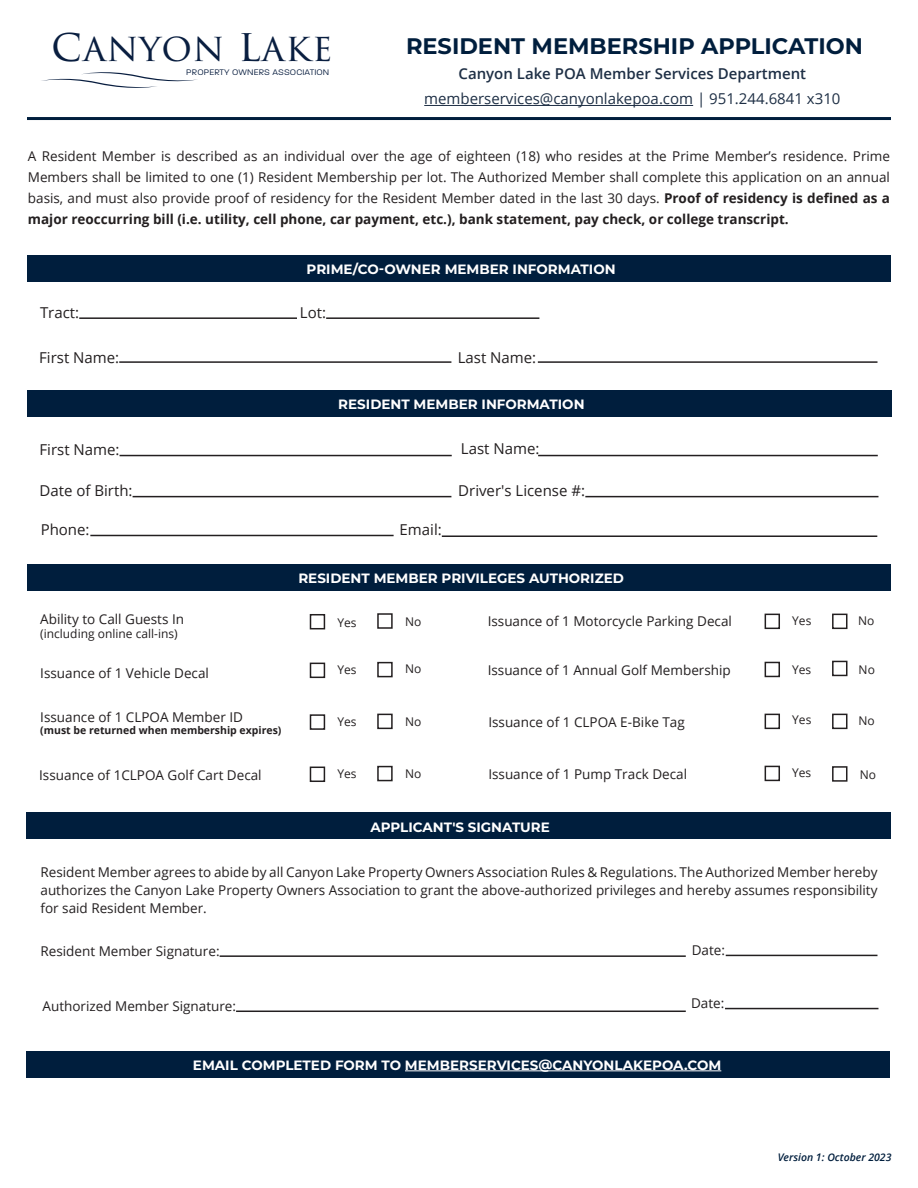
<style>
.page{position:relative;width:918px;height:1188px;background:#fff}
.page>*{position:absolute;margin:0;border:0;box-sizing:border-box;transform-origin:0 0}
.t1{font:43.65px "Trajan Pro 3";color:#091e40}
.t2{font:37.95px "Trajan Pro 3";letter-spacing:.015em;color:#091e40}
.t3{font:700 22.5px "Montserrat";color:#001e3d}
.t4{font:15px "Open Sans";color:#231f20}
.t5{font:15px "Open Sans";color:#1e2f45}
.t6{font:600 15px "Open Sans";color:#1e2f45}
.t7{font:13.5px/21px "Open Sans";color:#231f20;text-align:justify}
.t8{font:700 13.5px "Montserrat";color:#fff}
.t9{font:12px "Open Sans";color:#231f20}
.t10{font:700 10.5px "Open Sans";color:#231f20}
.t11{font:italic 600 10.5px "Open Sans";color:#001e3d}
.t12{font:8.7px "Paralucent Text";letter-spacing:.015em;color:#091e40}
.s1{font-size:43.65px}
.s2{font-weight:700}
</style>
<div class="page">
<hr style="left:27px;top:117px;width:864px;height:3px;background:#001e3d">
<svg style="left:41px;top:72px;width:156px;height:16px"></svg>
<hr style="left:424px;top:105px;width:269px;height:1px;background:#1e2f45">
<div style="left:26px;top:812px;width:864px;height:27px;background:#001e3d"></div>
<hr style="left:236px;top:1011px;width:450px;height:1px;background:#231f20">
<hr style="left:725px;top:1008px;width:153px;height:1px;background:#231f20">
<div style="left:27px;top:255px;width:864px;height:27px;background:#001e3d"></div>
<hr style="left:79px;top:317px;width:218px;height:2px;background:#231f20">
<hr style="left:326px;top:317px;width:213px;height:2px;background:#231f20">
<hr style="left:119px;top:361px;width:332px;height:2px;background:#231f20">
<hr style="left:538px;top:361px;width:340px;height:2px;background:#231f20">
<div style="left:27px;top:390px;width:864px;height:27px;background:#001e3d"></div>
<hr style="left:120px;top:455px;width:332px;height:1px;background:#231f20">
<hr style="left:538px;top:455px;width:340px;height:1px;background:#231f20">
<hr style="left:585px;top:496px;width:293px;height:1px;background:#231f20">
<hr style="left:90px;top:535px;width:304px;height:1px;background:#231f20">
<hr style="left:442px;top:535px;width:435px;height:2px;background:#231f20">
<hr style="left:133px;top:496px;width:318px;height:1px;background:#231f20">
<div style="left:27px;top:564px;width:864px;height:27px;background:#001e3d"></div>
<div style="left:310px;top:614px;width:15px;height:15px;border:2px solid #231f20"></div>
<div style="left:377px;top:613px;width:16px;height:16px;border:2px solid #231f20"></div>
<div style="left:310px;top:663px;width:15px;height:15px;border:2px solid #231f20"></div>
<div style="left:377px;top:662px;width:16px;height:15px;border:2px solid #231f20"></div>
<div style="left:310px;top:714px;width:15px;height:16px;border:2px solid #231f20"></div>
<div style="left:377px;top:714px;width:16px;height:15px;border:2px solid #231f20"></div>
<div style="left:765px;top:614px;width:15px;height:15px;border:2px solid #231f20"></div>
<div style="left:832px;top:614px;width:15px;height:15px;border:2px solid #231f20"></div>
<div style="left:765px;top:662px;width:15px;height:15px;border:2px solid #231f20"></div>
<div style="left:832px;top:661px;width:15px;height:15px;border:2px solid #231f20"></div>
<div style="left:765px;top:714px;width:15px;height:15px;border:2px solid #231f20"></div>
<div style="left:832px;top:714px;width:15px;height:15px;border:2px solid #231f20"></div>
<hr style="left:220px;top:955px;width:466px;height:2px;background:#231f20">
<hr style="left:726px;top:955px;width:151px;height:1px;background:#231f20">
<div style="left:310px;top:767px;width:15px;height:15px;border:2px solid #231f20"></div>
<div style="left:377px;top:766px;width:16px;height:15px;border:2px solid #231f20"></div>
<div style="left:765px;top:766px;width:15px;height:15px;border:2px solid #231f20"></div>
<div style="left:832px;top:766px;width:15px;height:16px;border:2px solid #231f20"></div>
<div style="left:26px;top:1051px;width:864px;height:27px;background:#001e3d"></div>
<hr style="left:405px;top:1071px;width:316px;height:1px;background:#fff">
<p class="t1" style="left:51px;top:15px;width:32px">C</p>
<p class="t2" style="left:83px;top:21px;width:251px">ANYON <span class="s1">L</span>AKE</p>
<p class="t3" style="left:406px;top:30px;width:458px">RESIDENT MEMBERSHIP APPLICATION</p>
<p class="t6" style="left:459px;top:63px;width:349px">Canyon Lake POA Member Services Department</p>
<p class="t5" style="left:424px;top:89px;width:418px">memberservices@canyonlakepoa.com | 951.244.6841 x310</p>
<p class="t12" style="left:186px;top:67px;width:145px">PROPERTY OWNERS ASSOCIATION</p>
<p class="t7" style="left:28px;top:145px;width:864px">A Resident Member is described as an individual over the age of eighteen (18) who resides at the Prime Member’s residence. Prime Members shall be limited to one (1) Resident Membership per lot. The Authorized Member shall complete this application on an annual basis, and must also provide proof of residency for the Resident Member dated in the last 30 days. <span class="s2">Proof of residency is defined as a major reoccurring bill (i.e. utility, cell phone, car payment, etc.), bank statement, pay check, or college transcript.</span></p>
<p class="t8" style="left:307px;top:259px;width:311px">PRIME/CO-OWNER MEMBER INFORMATION</p>
<p class="t4" style="left:40px;top:302px;width:41px">Tract:</p>
<p class="t4" style="left:300px;top:302px;width:28px">Lot:</p>
<p class="t4" style="left:39px;top:347px;width:82px">First Name:</p>
<p class="t4" style="left:458px;top:347px;width:80px">Last Name:</p>
<p class="t8" style="left:338px;top:395px;width:248px">RESIDENT MEMBER INFORMATION</p>
<p class="t4" style="left:40px;top:439px;width:82px">First Name:</p>
<p class="t4" style="left:461px;top:438px;width:80px">Last Name:</p>
<p class="t4" style="left:458px;top:480px;width:128px">Driver's License #:</p>
<p class="t4" style="left:41px;top:519px;width:50px">Phone:</p>
<p class="t4" style="left:400px;top:520px;width:44px">Email:</p>
<p class="t4" style="left:40px;top:480px;width:95px">Date of Birth:</p>
<p class="t7" style="left:40px;top:608px;width:145px">Ability to Call Guests In</p>
<p class="t9" style="left:40px;top:625px;width:139px">(including online call-ins)</p>
<p class="t7" style="left:40px;top:662px;width:170px">Issuance of 1 Vehicle Decal</p>
<p class="t7" style="left:40px;top:706px;width:204px">Issuance of 1 CLPOA Member ID</p>
<p class="t10" style="left:40px;top:723px;width:243px">(must be returned when membership expires)</p>
<p class="t8" style="left:298px;top:569px;width:327px">RESIDENT MEMBER PRIVILEGES AUTHORIZED</p>
<p class="t9" style="left:337px;top:615px;width:21px">Yes</p>
<p class="t9" style="left:405px;top:613px;width:18px">No</p>
<p class="t9" style="left:337px;top:662px;width:21px">Yes</p>
<p class="t9" style="left:405px;top:660px;width:18px">No</p>
<p class="t9" style="left:337px;top:713px;width:21px">Yes</p>
<p class="t9" style="left:405px;top:714px;width:18px">No</p>
<p class="t7" style="left:488px;top:610px;width:246px">Issuance of 1 Motorcycle Parking Decal</p>
<p class="t7" style="left:488px;top:659px;width:245px">Issuance of 1 Annual Golf Membership</p>
<p class="t7" style="left:488px;top:712px;width:198px">Issuance of 1 CLPOA E-Bike Tag</p>
<p class="t9" style="left:792px;top:612px;width:21px">Yes</p>
<p class="t9" style="left:858px;top:612px;width:18px">No</p>
<p class="t9" style="left:792px;top:661px;width:21px">Yes</p>
<p class="t9" style="left:859px;top:661px;width:18px">No</p>
<p class="t9" style="left:792px;top:712px;width:21px">Yes</p>
<p class="t9" style="left:859px;top:712px;width:18px">No</p>
<p class="t7" style="left:39px;top:764px;width:224px">Issuance of 1CLPOA Golf Cart Decal</p>
<p class="t9" style="left:337px;top:766px;width:21px">Yes</p>
<p class="t9" style="left:405px;top:766px;width:18px">No</p>
<p class="t7" style="left:488px;top:763px;width:200px">Issuance of 1 Pump Track Decal</p>
<p class="t9" style="left:792px;top:765px;width:21px">Yes</p>
<p class="t9" style="left:860px;top:766px;width:18px">No</p>
<p class="t8" style="left:370px;top:818px;width:181px">APPLICANT'S SIGNATURE</p>
<p class="t7" style="left:40px;top:862px;width:839px;line-height:18px">Resident Member agrees to abide by all Canyon Lake Property Owners Association Rules &amp; Regulations. The Authorized Member hereby authorizes the Canyon Lake Property Owners Association to grant the above-authorized privileges and hereby assumes responsibility for said Resident Member.</p>
<p class="t7" style="left:40px;top:940px;width:181px">Resident Member Signature:</p>
<p class="t7" style="left:692px;top:939px;width:35px">Date:</p>
<p class="t7" style="left:43px;top:995px;width:195px">Authorized Member Signature:</p>
<p class="t7" style="left:691px;top:992px;width:35px">Date:</p>
<p class="t8" style="left:193px;top:1055px;width:530px">EMAIL COMPLETED FORM TO MEMBERSERVICES@CANYONLAKEPOA.COM</p>
<p class="t11" style="left:778px;top:1150px;width:115px">Version 1: October 2023</p>
</div>
